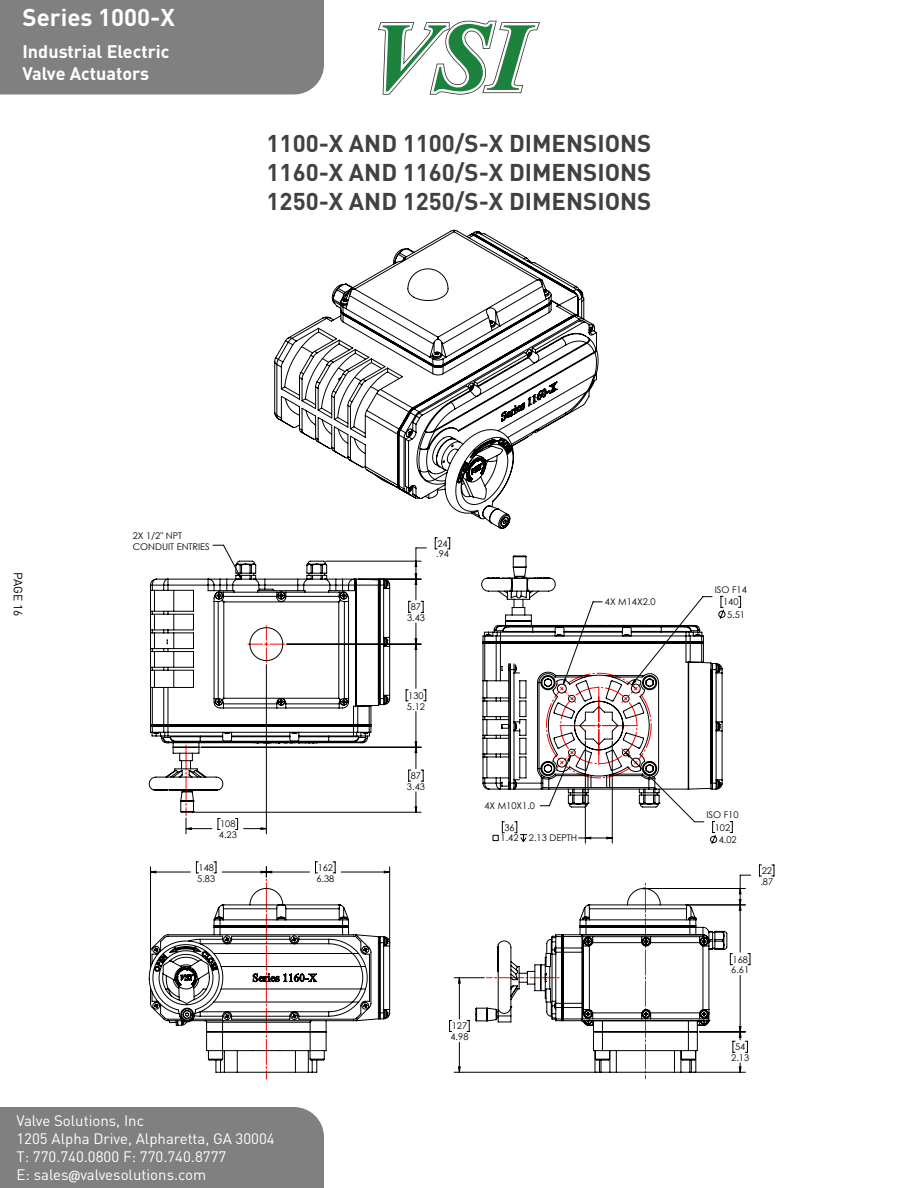
<style>
.page{position:relative;width:918px;height:1188px;background:#fff}
.page>*{position:absolute;margin:0;border:0;box-sizing:border-box;transform-origin:0 0}
.t1{font:700 24px "SPSU Sans";color:#404241}
.t2{font:700 24px "SPSU Sans";color:#fff}
.t3{font:700 18px/21.6px "SPSU Sans";color:#fff}
.t4{font:15px/18px "SPSU Sans";color:#fff}
.t5{font:12px "SPSU Sans";letter-spacing:-.005em;color:#000}
.t6{font:9.3px/10.6px "Century Gothic";color:#000}
</style>
<div class="page">
<div style="left:0;top:0;width:324px;height:94px;background:#808080"></div>
<div style="left:0;top:1107px;width:324px;height:81px;background:#808080"></div>
<svg style="left:378px;top:21px;width:162px;height:73px"></svg>
<svg style="left:759px;top:865px;width:3px;height:12px"></svg>
<svg style="left:772px;top:865px;width:3px;height:12px"></svg>
<svg style="left:213px;top:545px;width:29px;height:16px"></svg>
<svg style="left:644px;top:875px;width:107px;height:204px"></svg>
<svg style="left:151px;top:561px;width:590px;height:511px"></svg>
<svg style="left:149px;top:888px;width:241px;height:185px"></svg>
<svg style="left:149px;top:561px;width:241px;height:252px"></svg>
<svg style="left:475px;top:888px;width:252px;height:185px"></svg>
<svg style="left:274px;top:230px;width:324px;height:299px"></svg>
<svg style="left:481px;top:556px;width:242px;height:252px"></svg>
<h1 class="t2" style="left:22px;top:1px;width:154px">Series 1000-X</h1>
<h2 class="t3" style="left:22px;top:40px;width:149px">Industrial Electric<br>Valve Actuators</h2>
<p class="t1" style="left:267px;top:128px;width:386px">1100-X AND 1100/S-X DIMENSIONS</p>
<p class="t1" style="left:267px;top:157px;width:386px">1160-X AND 1160/S-X DIMENSIONS</p>
<p class="t1" style="left:267px;top:185px;width:386px">1250-X AND 1250/S-X DIMENSIONS</p>
<p class="t5" style="left:26px;top:572px;width:46px;rotate:90deg">PAGE 16</p>
<p class="t6" style="left:133px;top:530px;width:79px">2X 1/2" NPT<br>CONDUIT ENTRIES</p>
<p class="t6" style="left:219px;top:819px;width:19px">108<br>4.23</p>
<p class="t6" style="left:197px;top:862px;width:19px">148<br>5.83</p>
<p class="t6" style="left:316px;top:862px;width:19px">162<br>6.38</p>
<h3 class="t4" style="left:16px;top:1112px;width:260px">Valve Solutions, Inc<br>1205 Alpha Drive, Alpharetta, GA 30004<br>T: 770.740.0800 F: 770.740.8777<br>E: sales@valvesolutions.com</h3>
<p class="t6" style="left:436px;top:538px;width:14px">24 .94</p>
<p class="t6" style="left:407px;top:601px;width:19px;text-align:center">87<br>3.43</p>
<p class="t6" style="left:407px;top:690px;width:19px">130<br>5.12</p>
<p class="t6" style="left:407px;top:770px;width:19px;text-align:center">87<br>3.43</p>
<p class="t6" style="left:605px;top:596px;width:52px">4X M14X2.0</p>
<p class="t6" style="left:484px;top:800px;width:52px">4X M10X1.0</p>
<p class="t6" style="left:501px;top:822px;width:78px;text-indent:4px">36<br>1.42 2.13 DEPTH</p>
<p class="t6" style="left:450px;top:1021px;width:19px">127<br>4.98</p>
<p class="t6" style="left:715px;top:584px;width:34px">ISO F14</p>
<p class="t6" style="left:723px;top:596px;width:17px">140</p>
<p class="t6" style="left:727px;top:609px;width:19px">5.51</p>
<p class="t6" style="left:706px;top:809px;width:34px">ISO F10</p>
<p class="t6" style="left:715px;top:822px;width:17px">102</p>
<p class="t6" style="left:719px;top:834px;width:19px">4.02</p>
<p class="t6" style="left:760px;top:865px;width:14px">22 .87</p>
<p class="t6" style="left:731px;top:954px;width:19px">168<br>6.61</p>
<p class="t6" style="left:731px;top:1041px;width:19px;text-align:center">54<br>2.13</p>
</div>
